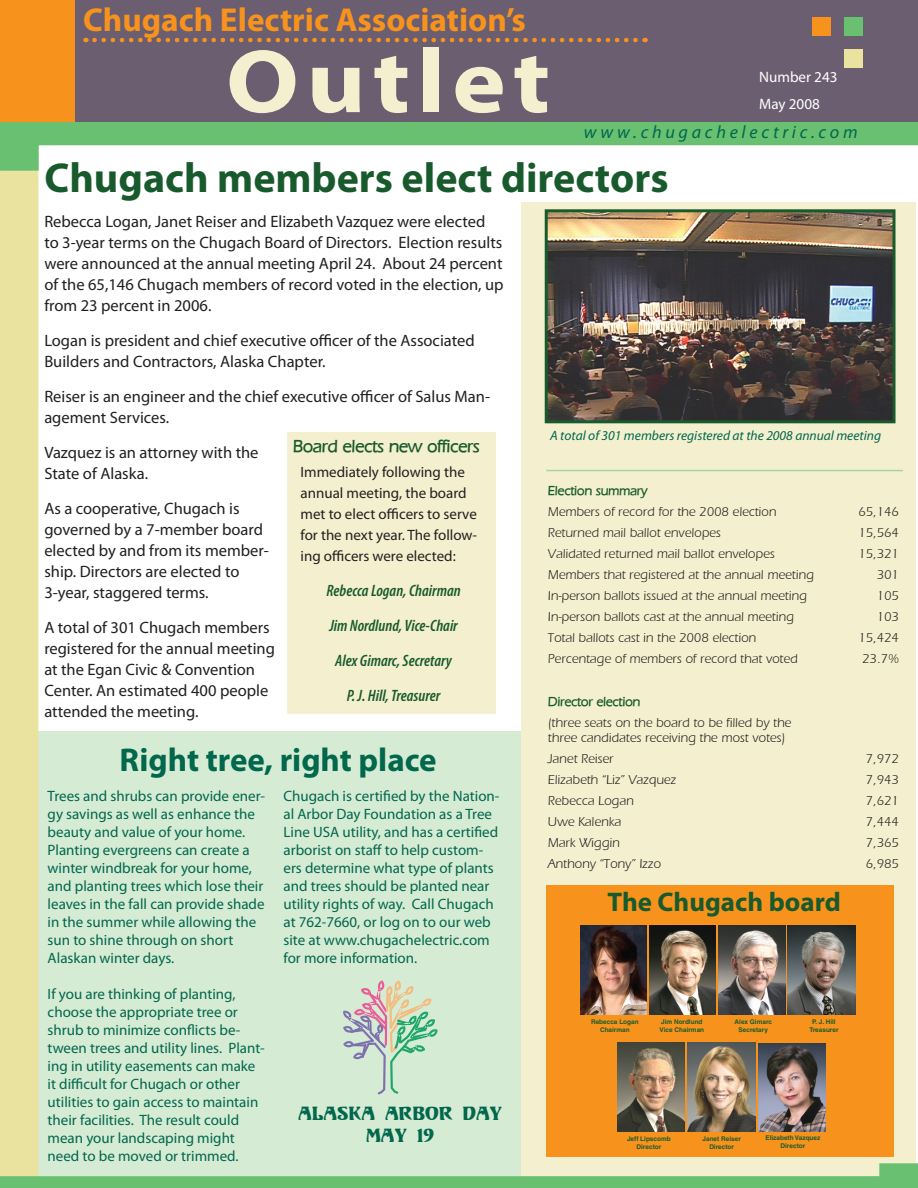
<style>
.page{position:relative;width:918px;height:1188px;background:#fff}
.page>*{position:absolute;margin:0;border:0;box-sizing:border-box;transform-origin:0 0}
.t1{font:700 90.6px "Myriad Pro";letter-spacing:.07em;color:#f4f0cf;scale:1.12 1}
.t2{font:700 42px "Myriad Pro";color:#195a2d}
.t3{font:700 33.3px "Myriad Pro";color:#f7931d}
.t4{font:700 33px "Myriad Pro";color:#01674d}
.t5{font:700 27px "Myriad Pro";color:#195a2d}
.t6{font:19.05px/22.8px "Unicorn";color:#01674d;text-align:center}
.t7{font:italic 18px "Myriad Pro";letter-spacing:.21em;color:#01674d}
.t8{font:700 18px "Eric";color:#195a2d}
.t9{font:16.5px/21px "Myriad Pro";color:#231f20}
.t10{font:italic 600 condensed 16.5px/35.1px "Myriad Pro";color:#195a2d;text-align:center}
.t11{font:15.15px/27.2px "Myriad Pro";color:#fff}
.t12{font:15px/18px "Myriad Pro";color:#01674d}
.t13{font:15px/21px "Myriad Pro";color:#231f20}
.t14{font:13.5px/15px "Eric Normal";color:#231f20}
.t15{font:italic 13.5px "Myriad Pro";color:#01674d}
.t16{font:700 13.5px "Eric";color:#195a2d}
.t17{font:700 6.45px/7.8px "Helvetica";color:#195a2d;text-align:center}
</style>
<div class="page">
<div style="left:38px;top:731px;width:483px;height:450px;background:#d6ebd4"></div>
<div style="left:74px;top:0;width:844px;height:131px;background:#6b5e71"></div>
<div style="left:0;top:0;width:74px;height:131px;background:#f7931d"></div>
<div style="left:0;top:155px;width:38px;height:1033px;background:#eae29f"></div>
<svg style="left:0;top:122px;width:918px;height:49px"></svg>
<div style="left:844px;top:17px;width:19px;height:18px;background:#69c071"></div>
<div style="left:844px;top:49px;width:19px;height:19px;background:#eae29f"></div>
<div style="left:812px;top:17px;width:19px;height:18px;background:#f7931d"></div>
<div style="left:521px;top:202px;width:395px;height:984px;background:#f4f0cf"></div>
<svg style="left:0;top:1163px;width:918px;height:25px"></svg>
<svg style="left:94px;top:38px;width:552px;height:4px"></svg>
<div style="left:546px;top:885px;width:347px;height:271px;background:#f7931d"></div>
<hr style="left:546px;top:470px;width:357px;height:1px;background:#a6d5a3">
<svg style="left:343px;top:981px;width:95px;height:113px"></svg>
<img style="left:580px;top:926px;width:67px;height:88px">
<img style="left:618px;top:1043px;width:66px;height:89px">
<img style="left:758px;top:1043px;width:68px;height:88px">
<img style="left:718px;top:926px;width:67px;height:88px">
<img style="left:687px;top:1043px;width:68px;height:88px">
<img style="left:788px;top:926px;width:67px;height:88px">
<img style="left:649px;top:926px;width:67px;height:88px">
<div style="left:288px;top:433px;width:207px;height:280px;background:#f4f0cf"></div>
<div style="left:287px;top:432px;width:209px;height:282px;border:2px solid #f4f0cf"></div>
<img style="left:549px;top:213px;width:343px;height:206px">
<div style="left:545px;top:209px;width:351px;height:214px;border:3px solid #195a2d"></div>
<h3 class="t3" style="left:83px;top:1px;width:444px">Chugach Electric Association’s</h3>
<h1 class="t1" style="left:226px;top:31px;width:291px">Outlet</h1>
<p class="t11" style="left:759px;top:63px;width:80px">Number 243<br>May 2008</p>
<p class="t7" style="left:584px;top:122px;width:275px">www.chugachelectric.com</p>
<h2 class="t2" style="left:44px;top:155px;width:626px">Chugach members elect directors</h2>
<p class="t9" style="left:44px;top:211px;width:461px">Rebecca Logan, Janet Reiser and Elizabeth Vazquez were elected to 3-year terms on the Chugach Board of Directors. Election results were announced at the annual meeting April 24. About 24 percent of the 65,146 Chugach members of record voted in the election, up from 23 percent in 2006.</p>
<p class="t9" style="left:44px;top:330px;width:432px">Logan is president and chief executive officer of the Associated<br>Builders and Contractors, Alaska Chapter.</p>
<p class="t9" style="left:44px;top:386px;width:447px">Reiser is an engineer and the chief executive officer of Salus Man&shy;agement Services.</p>
<p class="t9" style="left:44px;top:442px;width:216px">Vazquez is an attorney with the<br>State of Alaska.</p>
<p class="t9" style="left:44px;top:498px;width:226px">As a cooperative, Chugach is governed by a 7-member board elected by and from its member&shy;ship. Directors are elected to<br>3-year, staggered terms.</p>
<p class="t9" style="left:44px;top:617px;width:232px">A total of 301 Chugach members registered for the annual meeting at the Egan Civic &amp; Convention<br>Center. An estimated 400 people attended the meeting.</p>
<p class="t15" style="left:550px;top:428px;width:333px">A total of 301 members registered at the 2008 annual meeting</p>
<p class="t8" style="left:293px;top:433px;width:188px">Board elects new officers</p>
<p class="t13" style="left:301px;top:462px;width:178px">Immediately following the annual meeting, the board met to elect officers to serve for the next year. The follow&shy;ing officers were elected:</p>
<p class="t10" style="left:327px;top:574px;width:136px">Rebecca Logan, Chairman<br>Jim Nordlund, Vice-Chair<br>Alex Gimarc, Secretary<br>P. J. Hill, Treasurer</p>
<p class="t16" style="left:548px;top:481px;width:101px">Election summary</p>
<p class="t14" style="left:548px;top:503px;width:230px">Members of record for the 2008 election</p>
<p class="t14" style="left:858px;top:503px;width:42px">65,146</p>
<p class="t14" style="left:548px;top:524px;width:174px">Returned mail ballot envelopes</p>
<p class="t14" style="left:858px;top:524px;width:42px">15,564</p>
<p class="t14" style="left:548px;top:545px;width:228px">Validated returned mail ballot envelopes</p>
<p class="t14" style="left:858px;top:545px;width:42px">15,321</p>
<p class="t14" style="left:548px;top:566px;width:267px">Members that registered at the annual meeting</p>
<p class="t14" style="left:877px;top:566px;width:24px">301</p>
<p class="t14" style="left:548px;top:587px;width:260px">In-person ballots issued at the annual meeting</p>
<p class="t14" style="left:877px;top:587px;width:24px">105</p>
<p class="t14" style="left:548px;top:608px;width:247px">In-person ballots cast at the annual meeting</p>
<p class="t14" style="left:877px;top:608px;width:24px">103</p>
<p class="t14" style="left:548px;top:629px;width:210px">Total ballots cast in the 2008 election</p>
<p class="t14" style="left:858px;top:629px;width:42px">15,424</p>
<p class="t14" style="left:548px;top:650px;width:251px">Percentage of members of record that voted</p>
<p class="t14" style="left:862px;top:650px;width:38px">23.7%</p>
<p class="t16" style="left:548px;top:691px;width:94px">Director election</p>
<p class="t14" style="left:548px;top:714px;width:245px">(three seats on the board to be filled by the three candidates receiving the most votes)</p>
<p class="t14" style="left:548px;top:750px;width:67px">Janet Reiser</p>
<p class="t14" style="left:866px;top:750px;width:35px">7,972</p>
<p class="t14" style="left:548px;top:771px;width:130px">Elizabeth “Liz” Vazquez</p>
<p class="t14" style="left:866px;top:771px;width:35px">7,943</p>
<p class="t14" style="left:548px;top:792px;width:87px">Rebecca Logan</p>
<p class="t14" style="left:866px;top:792px;width:35px">7,621</p>
<p class="t14" style="left:548px;top:813px;width:75px">Uwe Kalenka</p>
<p class="t14" style="left:866px;top:813px;width:35px">7,444</p>
<p class="t14" style="left:548px;top:834px;width:73px">Mark Wiggin</p>
<p class="t14" style="left:866px;top:834px;width:35px">7,365</p>
<p class="t14" style="left:548px;top:855px;width:114px">Anthony “Tony” Izzo</p>
<p class="t14" style="left:866px;top:855px;width:35px">6,985</p>
<h3 class="t4" style="left:120px;top:742px;width:319px">Right tree, right place</h3>
<p class="t12" style="left:284px;top:787px;width:217px">Chugach is certified by the Nation&shy;al Arbor Day Foundation as a Tree<br>Line USA utility, and has a certified arborist on staff to help custom&shy;ers determine what type of plants and trees should be planted near utility rights of way. Call Chugach at 762-7660, or log on to our web site at www.chugachelectric.com for more information.</p>
<p class="t12" style="left:48px;top:787px;width:219px">Trees and shrubs can provide ener&shy;gy savings as well as enhance the beauty and value of your home.<br>Planting evergreens can create a winter windbreak for your home, and planting trees which lose their leaves in the fall can provide shade in the summer while allowing the sun to shine through on short<br>Alaskan winter days.</p>
<p class="t12" style="left:48px;top:985px;width:219px">If you are thinking of planting, choose the appropriate tree or shrub to minimize conflicts be&shy;tween trees and utility lines. Plant&shy;ing in utility easements can make it difficult for Chugach or other utilities to gain access to maintain their facilities. The result could mean your landscaping might need to be moved or trimmed.</p>
<h3 class="t5" style="left:608px;top:887px;width:235px">The Chugach board</h3>
<p class="t17" style="left:591px;top:1018px;width:49px">Rebecca Logan<br>Chairman</p>
<p class="t17" style="left:659px;top:1018px;width:46px;text-align:left">Jim Nordlund<br>Vice Chairman</p>
<p class="t17" style="left:809px;top:1018px;width:31px">P. J. Hill<br>Treasurer</p>
<p class="t17" style="left:735px;top:1018px;width:39px">Alex Gimarc<br>Secretary</p>
<p class="t6" style="left:298px;top:1101px;width:206px">ALASKA ARBOR DAY<br>MAY 19</p>
<p class="t17" style="left:765px;top:1134px;width:56px">Elizabeth Vazquez<br>Director</p>
<p class="t17" style="left:627px;top:1134px;width:45px">Jeff Lipscomb<br>Director</p>
<p class="t17" style="left:703px;top:1134px;width:40px">Janet Reiser<br>Director</p>
</div>
